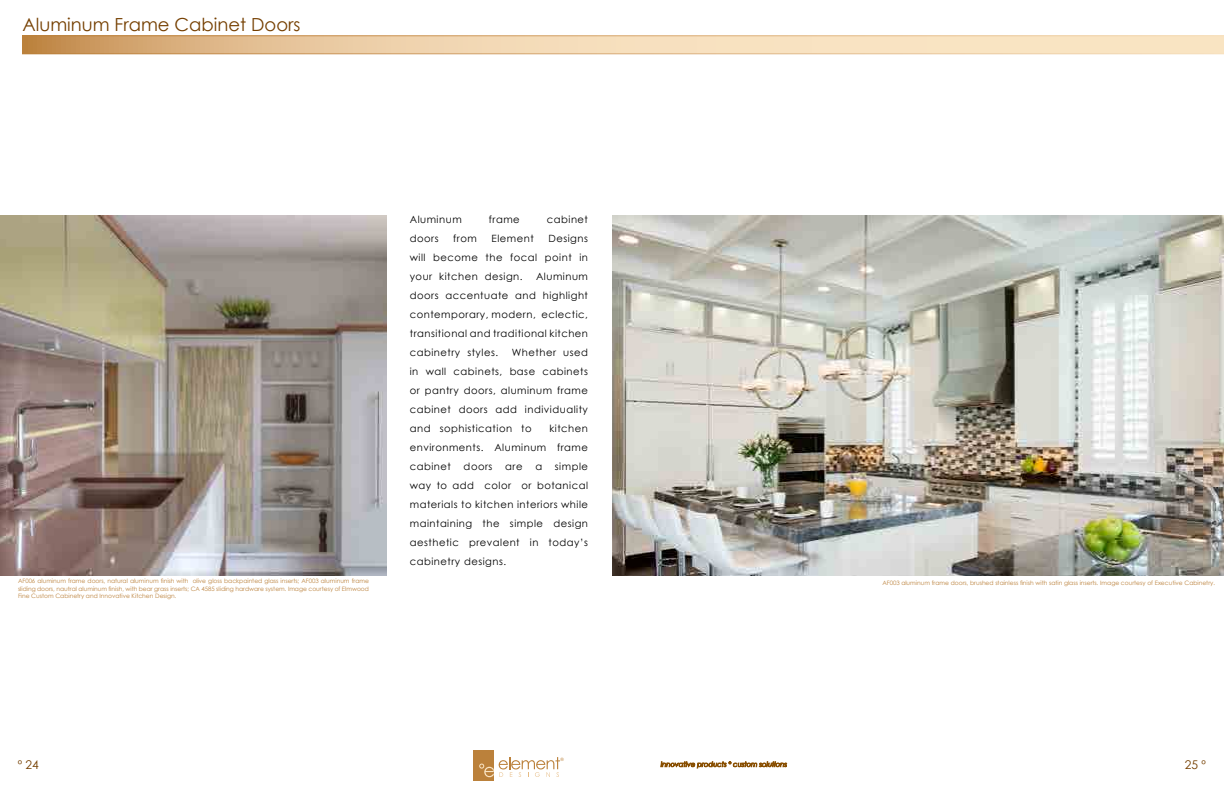
<style>
.page{position:relative;width:1224px;height:792px;background:#fff}
.page>*{position:absolute;margin:0;border:0;box-sizing:border-box;transform-origin:0 0}
.t1{font:18px "Century Gothic";color:#753f00}
.t2{font:12px "Century Gothic";color:#753f00}
.t3{font:10px/19px "Century Gothic";letter-spacing:.05em;color:#000;text-align:justify}
.t4{font:6px/7.2px "Century Gothic";color:#bb813b;text-align:justify}
.t5{font:4.4px "Century Gothic";color:#bb813b}
</style>
<div class="page">
<svg style="left:660px;top:761px;width:127px;height:8px"></svg>
<div style="left:473px;top:750px;width:21px;height:31px;background:#bb813b"></div>
<svg style="left:479px;top:757px;width:81px;height:20px"></svg>
<img style="left:0;top:216px;width:386px;height:359px">
<img style="left:612px;top:215px;width:612px;height:360px">
<svg style="left:22px;top:35px;width:1202px;height:19px;background:#eccea6"></svg>
<h1 class="t1" style="left:22px;top:12px;width:280px">Aluminum Frame Cabinet Doors</h1>
<p class="t3" style="left:410px;top:210px;width:53px">Aluminum</p>
<p class="t3" style="left:489px;top:210px;width:32px">frame</p>
<p class="t3" style="left:547px;top:210px;width:43px">cabinet</p>
<p class="t3" style="left:410px;top:229px;width:30px">doors</p>
<p class="t3" style="left:453px;top:229px;width:25px">from</p>
<p class="t3" style="left:492px;top:229px;width:44px">Element</p>
<p class="t3" style="left:410px;top:229px;width:180px;text-indent:139px">Designs will become the focal point in your kitchen design.</p>
<p class="t3" style="left:410px;top:267px;width:180px;text-indent:126px">Aluminum doors accentuate and highlight contemporary, modern, eclectic, transitional and traditional kitchen cabinetry styles.</p>
<p class="t3" style="left:410px;top:343px;width:180px;text-indent:102px">Whether used in wall cabinets, base cabinets or pantry doors, aluminum frame cabinet doors add individuality and sophistication to</p>
<p class="t3" style="left:410px;top:419px;width:180px;text-indent:140px">kitchen environments. Aluminum frame cabinet</p>
<p class="t3" style="left:410px;top:457px;width:180px;text-indent:145px">simple way to add color or botanical materials to kitchen interiors while maintaining the simple design aesthetic prevalent in today’s cabinetry designs.</p>
<p class="t3" style="left:464px;top:457px;width:30px">doors</p>
<p class="t3" style="left:505px;top:457px;width:19px">are</p>
<p class="t3" style="left:535px;top:457px;width:8px">a</p>
<p class="t4" style="left:18px;top:577px;width:353px">AF006 aluminum frame doors, natural aluminum finish with olive gloss backpainted glass inserts; AF003 aluminum frame sliding doors, nautral aluminum finish, with bear grass inserts; CA 4585 sliding hardware system. Image courtesy of Elmwood Fine Custom Cabinetry and Innovative Kitchen Design.</p>
<p class="t4" style="left:882px;top:579px;width:334px">AF003 aluminum frame doors, brushed stainless finish with satin glass inserts. Image courtesy of Executive Cabinetry.</p>
<p class="t5" style="left:561px;top:756px;width:5px">®</p>
<p class="t2" style="left:18px;top:757px;width:23px">º 24</p>
<p class="t2" style="left:1185px;top:757px;width:23px">25 º</p>
</div>
